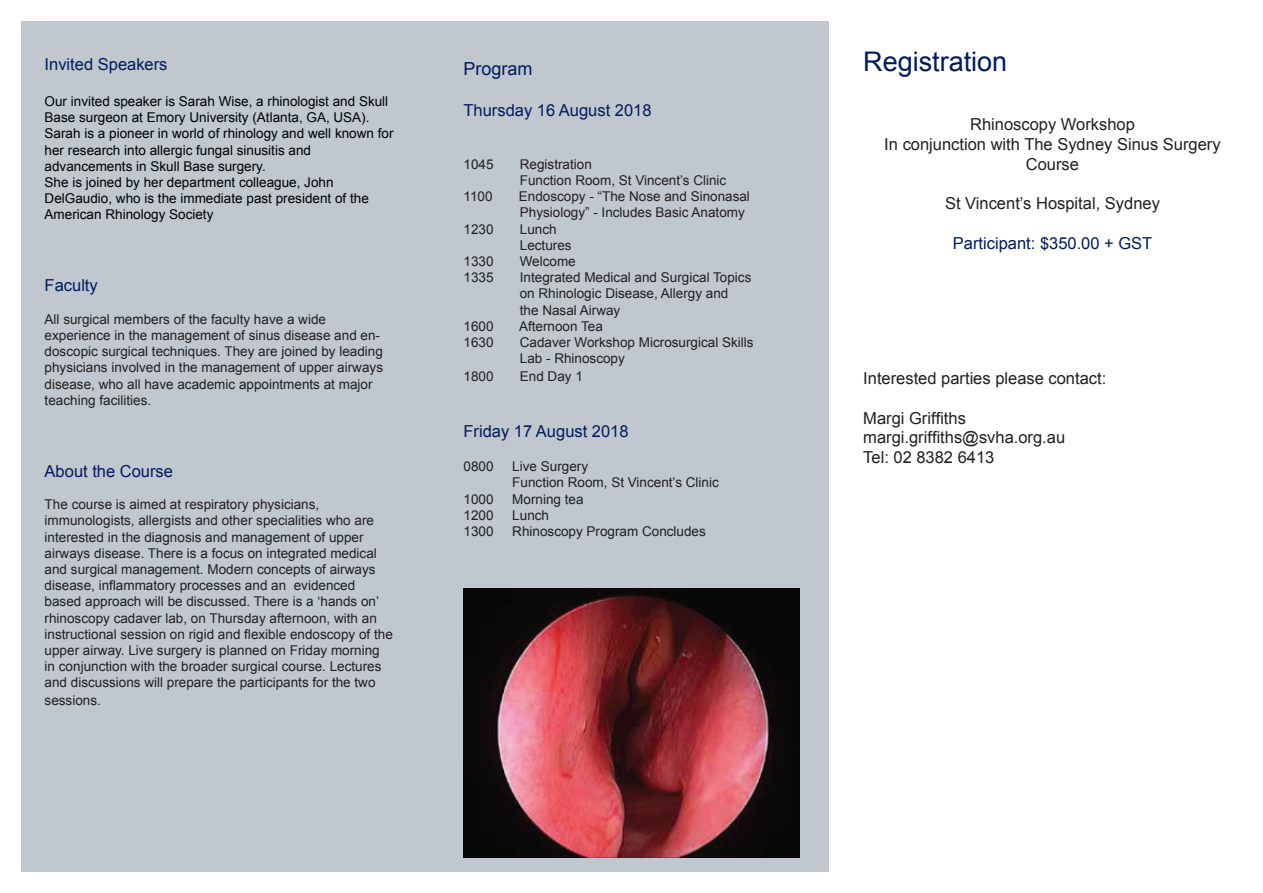
<style>
.page{position:relative;width:1263px;height:893px;background:#fff}
.page>*{position:absolute;margin:0;border:0;box-sizing:border-box;transform-origin:0 0}
.t1{font:27px "Arial";color:#011b5e}
.t2{font:18px "Arial";color:#011b5e}
.t3{font:16.5px/19.8px "Arial";color:#231f20;text-align:center}
.t4{font:16.5px "Arial";color:#011b5e}
.t5{font:13.5px/16.2px "Arial";color:#231f20}
.t6{font:13.5px/16.2px "Arial";color:#000}
</style>
<div class="page">
<div style="left:21px;top:21px;width:808px;height:851px;background:#c0c7cf"></div>
<img style="left:463px;top:589px;width:336px;height:268px">
<p class="t4" style="left:45px;top:53px;width:124px">Invited Speakers</p>
<p class="t6" style="left:45px;top:93px;width:350px">Our invited speaker is Sarah Wise, a rhinologist and Skull Base surgeon at Emory University (Atlanta, GA, USA).<br>Sarah is a pioneer in world of rhinology and well known for her research into allergic fungal sinusitis and</p>
<p class="t6" style="left:45px;top:158px;width:223px">advancements in Skull Base surgery.</p>
<p class="t6" style="left:45px;top:174px;width:290px">She is joined by her department colleague, John</p>
<p class="t6" style="left:45px;top:191px;width:326px">DelGaudio, who is the immediate past president of the<br>American Rhinology Society</p>
<p class="t4" style="left:45px;top:275px;width:55px">Faculty</p>
<p class="t5" style="left:45px;top:311px;width:340px">All surgical members of the faculty have a wide experience in the management of sinus disease and en&shy;doscopic surgical techniques. They are joined by leading physicians involved in the management of upper airways disease, who all have academic appointments at major teaching facilities.</p>
<p class="t4" style="left:45px;top:460px;width:130px">About the Course</p>
<p class="t5" style="left:45px;top:497px;width:276px">The course is aimed at respiratory physicians,</p>
<p class="t5" style="left:45px;top:513px;width:350px">immunologists, allergists and other specialities who are interested in the diagnosis and management of upper airways disease. There is a focus on integrated medical and surgical management. Modern concepts of airways disease, inflammatory processes and an evidenced based approach will be discussed. There is a ‘hands on’ rhinoscopy cadaver lab, on Thursday afternoon, with an instructional session on rigid and flexible endoscopy of the</p>
<p class="t5" style="left:45px;top:642px;width:338px">upper airway. Live surgery is planned on Friday morning in conjunction with the broader surgical course. Lectures and discussions will prepare the participants for the two</p>
<p class="t5" style="left:45px;top:693px;width:58px">sessions.</p>
<p class="t2" style="left:463px;top:57px;width:71px">Program</p>
<p class="t4" style="left:463px;top:100px;width:190px">Thursday 16 August 2018</p>
<p class="t5" style="left:463px;top:156px;width:32px">1045</p>
<p class="t5" style="left:520px;top:156px;width:74px">Registration</p>
<p class="t5" style="left:520px;top:172px;width:208px">Function Room, St Vincent’s Clinic</p>
<p class="t5" style="left:463px;top:188px;width:31px">1100</p>
<p class="t5" style="left:519px;top:188px;width:233px">Endoscopy - “The Nose and Sinonasal</p>
<p class="t5" style="left:520px;top:205px;width:227px">Physiology” - Includes Basic Anatomy</p>
<p class="t5" style="left:463px;top:221px;width:32px">1230</p>
<p class="t5" style="left:520px;top:221px;width:38px">Lunch</p>
<p class="t5" style="left:520px;top:237px;width:53px">Lectures</p>
<p class="t5" style="left:463px;top:253px;width:32px">1330</p>
<p class="t5" style="left:520px;top:253px;width:58px">Welcome</p>
<p class="t5" style="left:463px;top:269px;width:32px">1335</p>
<p class="t5" style="left:520px;top:269px;width:233px">Integrated Medical and Surgical Topics</p>
<p class="t5" style="left:520px;top:286px;width:210px">on Rhinologic Disease, Allergy and</p>
<p class="t5" style="left:520px;top:302px;width:102px">the Nasal Airway</p>
<p class="t5" style="left:463px;top:318px;width:32px">1600</p>
<p class="t5" style="left:519px;top:318px;width:85px">Afternoon Tea</p>
<p class="t5" style="left:463px;top:334px;width:32px">1630</p>
<p class="t5" style="left:520px;top:334px;width:235px">Cadaver Workshop Microsurgical Skills</p>
<p class="t5" style="left:520px;top:350px;width:107px">Lab - Rhinoscopy</p>
<p class="t5" style="left:463px;top:368px;width:32px">1800</p>
<p class="t5" style="left:520px;top:368px;width:65px">End Day 1</p>
<p class="t4" style="left:463px;top:420px;width:167px">Friday 17 August 2018</p>
<p class="t5" style="left:463px;top:458px;width:32px">0800</p>
<p class="t5" style="left:512px;top:458px;width:77px">Live Surgery</p>
<p class="t5" style="left:512px;top:475px;width:208px">Function Room, St Vincent’s Clinic</p>
<p class="t5" style="left:463px;top:491px;width:32px">1000</p>
<p class="t5" style="left:512px;top:491px;width:73px">Morning tea</p>
<p class="t5" style="left:463px;top:507px;width:32px">1200</p>
<p class="t5" style="left:512px;top:507px;width:38px">Lunch</p>
<p class="t5" style="left:463px;top:523px;width:32px">1300</p>
<p class="t5" style="left:512px;top:523px;width:195px">Rhinoscopy Program Concludes</p>
<p class="t1" style="left:863px;top:44px;width:146px">Registration</p>
<p class="t3" style="left:970px;top:115px;width:166px">Rhinoscopy Workshop</p>
<p class="t3" style="left:884px;top:134px;width:338px">In conjunction with The Sydney Sinus Surgery<br>Course</p>
<p class="t3" style="left:945px;top:194px;width:216px">St Vincent’s Hospital, Sydney</p>
<p class="t4" style="left:953px;top:232px;width:201px">Participant: $350.00 + GST</p>
<p class="t3" style="left:863px;top:368px;width:245px">Interested parties please contact:</p>
<p class="t3" style="left:863px;top:408px;width:104px">Margi Griffiths</p>
<p class="t3" style="left:863px;top:428px;width:203px">margi.griffiths@svha.org.au</p>
<p class="t3" style="left:863px;top:448px;width:133px">Tel: 02 8382 6413</p>
</div>
